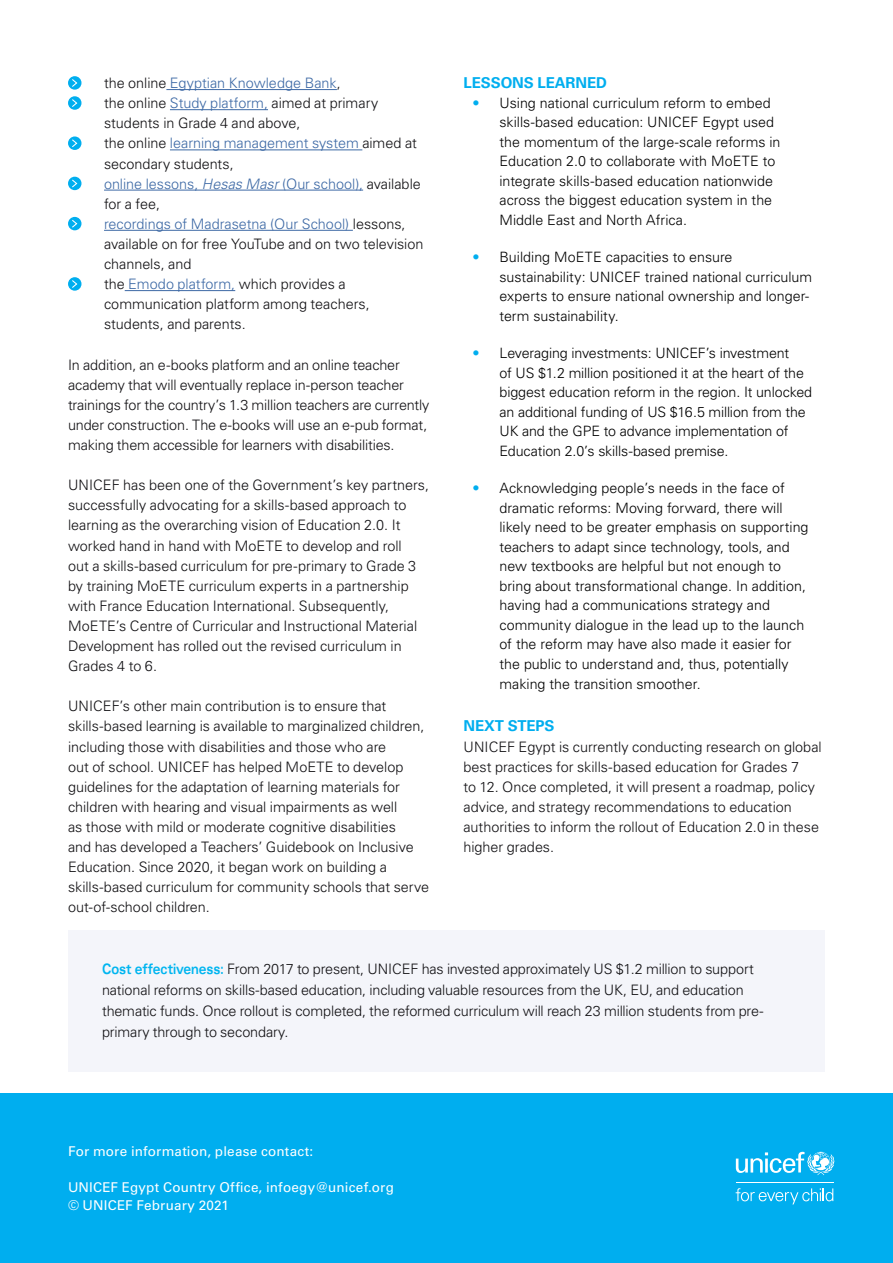
<style>
.page{position:relative;width:893px;height:1263px;background:#fff}
.page>*{position:absolute;margin:0;border:0;box-sizing:border-box;transform-origin:0 0}
.t1{font:700 15px "Univers LT Std";letter-spacing:-.005em;color:#00aeef}
.t2{font:300 14.4px/20.1px "Univers LT Std";letter-spacing:-.005em;color:#111013}
.t3{font:300 14.25px/19.5px "Univers LT Std";color:#000}
.t4{font:13.5px/18px "Univers LT Std";letter-spacing:.015em;color:#fff}
.s1{color:#3d69a5}
.s2{font-style:italic;color:#3d69a5}
.s3{color:#00aeef}
.s4{font-weight:700;font-stretch:expanded;color:#00b5f0}
</style>
<div class="page">
<hr style="left:166px;top:89px;width:171px;height:1px;background:#3d69a5">
<hr style="left:170px;top:109px;width:98px;height:1px;background:#3d69a5">
<hr style="left:170px;top:150px;width:192px;height:1px;background:#3d69a5">
<hr style="left:104px;top:190px;width:259px;height:1px;background:#3d69a5">
<hr style="left:104px;top:230px;width:249px;height:1px;background:#3d69a5">
<hr style="left:125px;top:290px;width:110px;height:1px;background:#3d69a5">
<svg style="left:68px;top:76px;width:13px;height:14px"></svg>
<svg style="left:71px;top:78px;width:7px;height:10px"></svg>
<svg style="left:68px;top:96px;width:13px;height:14px"></svg>
<svg style="left:71px;top:98px;width:7px;height:10px"></svg>
<div style="left:68px;top:136px;width:13px;height:14px;background:#00aeef;border-radius:50%"></div>
<svg style="left:72px;top:139px;width:6px;height:9px"></svg>
<div style="left:68px;top:177px;width:13px;height:13px;background:#00aeef;border-radius:50%"></div>
<svg style="left:72px;top:179px;width:6px;height:9px"></svg>
<div style="left:68px;top:217px;width:13px;height:13px;background:#00aeef;border-radius:50%"></div>
<svg style="left:72px;top:219px;width:6px;height:9px"></svg>
<svg style="left:68px;top:277px;width:13px;height:14px"></svg>
<svg style="left:71px;top:279px;width:7px;height:10px"></svg>
<div style="left:68px;top:930px;width:757px;height:141px;background:#f4f5fa"></div>
<div style="left:0;top:1093px;width:893px;height:170px;background:#00aeef"></div>
<svg style="left:736px;top:1152px;width:98px;height:23px"></svg>
<hr style="left:736px;top:1182px;width:97px;height:1px;background:#fff">
<svg style="left:736px;top:1188px;width:97px;height:16px"></svg>
<p class="t2" style="left:104px;top:73px;width:321px">the online <span class="s1">Egyptian Knowledge Bank</span>,<br>the online <span class="s1">Study platform,</span> aimed at primary students in Grade 4 and above,<br>the online <span class="s1">learning management system</span> aimed at secondary students,<br><span class="s1">online lessons,</span> <span class="s2">Hesas Masr</span> <span class="s1">(Our school),</span> available for a fee,<br><span class="s1">recordings of Madrasetna (Our School)</span> lessons, available on for free YouTube and on two television channels, and<br>the <span class="s1">Emodo platform,</span> which provides a communication platform among teachers, students, and parents.</p>
<p class="t2" style="left:68px;top:354px;width:363px">In addition, an e-books platform and an online teacher academy that will eventually replace in-person teacher trainings for the country’s 1.3 million teachers are currently under construction. The e-books will use an e-pub format, making them accessible for learners with disabilities.</p>
<p class="t2" style="left:68px;top:475px;width:362px">UNICEF has been one of the Government’s key partners, successfully advocating for a skills-based approach to learning as the overarching vision of Education 2.0. It worked hand in hand with MoETE to develop and roll<br>out a skills-based curriculum for pre-primary to Grade 3 by training MoETE curriculum experts in a partnership with France Education International. Subsequently, MoETE’s Centre of Curricular and Instructional Material Development has rolled out the revised curriculum in Grades 4 to 6.</p>
<p class="t2" style="left:68px;top:696px;width:363px">UNICEF’s other main contribution is to ensure that skills-based learning is available to marginalized children, including those with disabilities and those who are<br>out of school. UNICEF has helped MoETE to develop guidelines for the adaptation of learning materials for children with hearing and visual impairments as well<br>as those with mild or moderate cognitive disabilities<br>and has developed a Teachers’ Guidebook on Inclusive Education. Since 2020, it began work on building a skills-based curriculum for community schools that serve out-of-school children.</p>
<p class="t1" style="left:463px;top:74px;width:145px">LESSONS LEARNED</p>
<p class="t3" style="left:499px;top:93px;width:282px;text-indent:-27px"><span class="s3">•</span> Using national curriculum reform to embed skills-based education: UNICEF Egypt used the momentum of the large-scale reforms in Education 2.0 to collaborate with MoETE to integrate skills-based education nationwide across the biggest education system in the Middle East and North Africa.</p>
<p class="t3" style="left:499px;top:247px;width:314px;text-indent:-27px"><span class="s3">•</span> Building MoETE capacities to ensure sustainability: UNICEF trained national curriculum experts to ensure national ownership and longer&shy;term sustainability.</p>
<p class="t3" style="left:499px;top:343px;width:314px;text-indent:-27px"><span class="s3">•</span> Leveraging investments: UNICEF’s investment<br>of US $1.2 million positioned it at the heart of the biggest education reform in the region. It unlocked an additional funding of US $16.5 million from the UK and the GPE to advance implementation of Education 2.0’s skills-based premise.</p>
<p class="t3" style="left:499px;top:478px;width:311px;text-indent:-27px"><span class="s3">•</span> Acknowledging people’s needs in the face of dramatic reforms: Moving forward, there will likely need to be greater emphasis on supporting teachers to adapt since technology, tools, and new textbooks are helpful but not enough to bring about transformational change. In addition, having had a communications strategy and community dialogue in the lead up to the launch of the reform may have also made it easier for the public to understand and, thus, potentially making the transition smoother.</p>
<p class="t1" style="left:463px;top:717px;width:93px">NEXT STEPS</p>
<p class="t2" style="left:463px;top:736px;width:360px">UNICEF Egypt is currently conducting research on global best practices for skills-based education for Grades 7<br>to 12. Once completed, it will present a roadmap, policy advice, and strategy recommendations to education authorities to inform the rollout of Education 2.0 in these higher grades.</p>
<p class="t2" style="left:102px;top:959px;width:663px;line-height:21px"><span class="s4">Cost effectiveness:</span> From 2017 to present, UNICEF has invested approximately US $1.2 million to support national reforms on skills-based education, including valuable resources from the UK, EU, and education thematic funds. Once rollout is completed, the reformed curriculum will reach 23 million students from pre&shy;primary through to secondary.</p>
<p class="t4" style="left:68px;top:1142px;width:247px">For more information, please contact:</p>
<p class="t4" style="left:68px;top:1178px;width:327px">UNICEF Egypt Country Office, infoegy@unicef.org © UNICEF February 2021</p>
</div>
